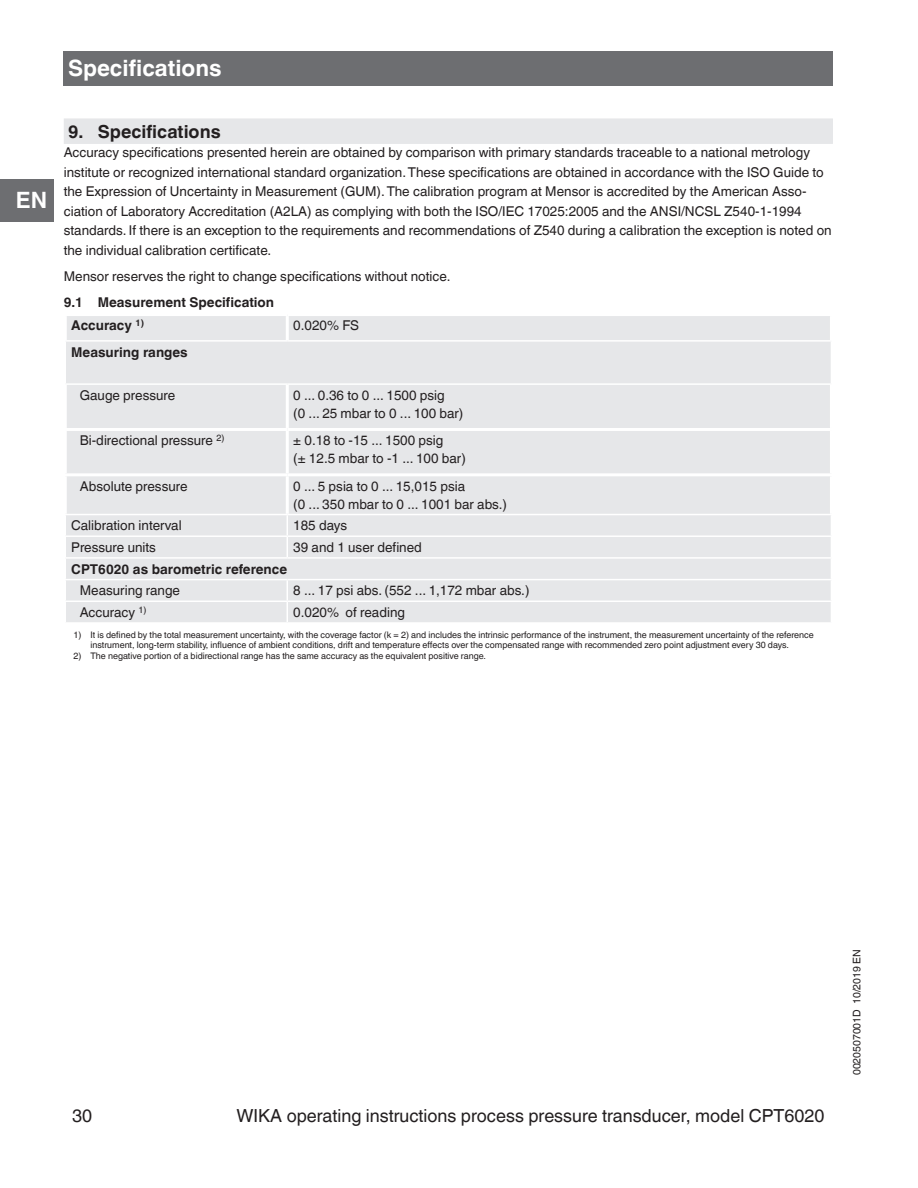
<style>
.page{position:relative;width:918px;height:1188px;background:#fff}
.page>*{position:absolute;margin:0;border:0;box-sizing:border-box;transform-origin:0 0}
.t1{font:700 22.5px "Helvetica World";color:#fff}
.t2{font:18px "Helvetica World";color:#231f20}
.t3{font:700 18px "Helvetica World";color:#231f20}
.t4{font:13.5px/19.5px "Helvetica World";color:#231f20}
.t5{font:700 13.5px/23.2px "Helvetica World";color:#231f20}
.t6{font:10.5px "Helvetica World";color:#231f20}
.t7{font:9px/10.5px "Helvetica World";color:#231f20}
</style>
<div class="page">
<div style="left:64px;top:51px;width:769px;height:34px;background:#6d6e71"></div>
<div style="left:0;top:179px;width:54px;height:42px;background:#6d6e71"></div>
<div style="left:64px;top:118px;width:769px;height:26px;background:#e6e7e9"></div>
<div style="left:67px;top:316px;width:763px;height:24px;background:#e6e7e9"></div>
<div style="left:66px;top:342px;width:765px;height:280px;background:#e6e7e9"></div>
<svg style="left:287px;top:515px;width:1px;height:42px"></svg>
<svg style="left:287px;top:580px;width:1px;height:42px"></svg>
<hr style="left:64px;top:385px;width:3px;height:43px;background:#fff">
<hr style="left:830px;top:385px;width:3px;height:43px;background:#fff">
<hr style="left:64px;top:431px;width:3px;height:42px;background:#fff">
<hr style="left:830px;top:431px;width:3px;height:42px;background:#fff">
<hr style="left:64px;top:476px;width:3px;height:38px;background:#fff">
<hr style="left:830px;top:476px;width:3px;height:38px;background:#fff">
<hr style="left:286px;top:316px;width:3px;height:24px;background:#fff">
<hr style="left:286px;top:385px;width:3px;height:43px;background:#fff">
<hr style="left:64px;top:428px;width:223px;height:3px;background:#fff">
<hr style="left:287px;top:428px;width:546px;height:3px;background:#fff">
<hr style="left:286px;top:431px;width:3px;height:42px;background:#fff">
<hr style="left:64px;top:473px;width:223px;height:3px;background:#fff">
<hr style="left:287px;top:473px;width:546px;height:3px;background:#fff">
<hr style="left:286px;top:476px;width:3px;height:38px;background:#fff">
<hr style="left:65px;top:383px;width:222px;height:2px;background:#fff">
<hr style="left:287px;top:383px;width:545px;height:2px;background:#fff">
<hr style="left:65px;top:514px;width:222px;height:1px;background:#fff">
<hr style="left:287px;top:514px;width:545px;height:1px;background:#fff">
<hr style="left:65px;top:535px;width:222px;height:2px;background:#fff">
<hr style="left:287px;top:535px;width:545px;height:2px;background:#fff">
<hr style="left:65px;top:557px;width:222px;height:2px;background:#fff">
<hr style="left:287px;top:557px;width:545px;height:2px;background:#fff">
<hr style="left:65px;top:579px;width:222px;height:1px;background:#fff">
<hr style="left:287px;top:579px;width:545px;height:1px;background:#fff">
<hr style="left:65px;top:601px;width:222px;height:1px;background:#fff">
<hr style="left:287px;top:601px;width:545px;height:1px;background:#fff">
<h1 class="t1" style="left:16px;top:187px;width:33px">EN</h1>
<h1 class="t1" style="left:68px;top:59px;width:155px">Specifications</h1>
<h2 class="t3" style="left:68px;top:124px;width:154px">9. Specifications</h2>
<p class="t4" style="left:64px;top:143px;width:769px">Accuracy specifications presented herein are obtained by comparison with primary standards traceable to a national metrology institute or recognized international standard organization. These specifications are obtained in accordance with the ISO Guide to the Expression of Uncertainty in Measurement (GUM). The calibration program at Mensor is accredited by the American Asso&shy;ciation of Laboratory Accreditation (A2LA) as complying with both the ISO/IEC 17025:2005 and the ANSI/NCSL Z540-1-1994 standards. If there is an exception to the requirements and recommendations of Z540 during a calibration the exception is noted on the individual calibration certificate.</p>
<p class="t4" style="left:64px;top:266px;width:388px">Mensor reserves the right to change specifications without notice.</p>
<p class="t5" style="left:71px;top:292px;width:204px;text-indent:-7px">9.1 Measurement Specification<br>Accuracy <sup>1)</sup></p>
<p class="t4" style="left:293px;top:317px;width:67px">0.020% FS</p>
<p class="t5" style="left:71px;top:341px;width:118px">Measuring ranges</p>
<p class="t4" style="left:80px;top:387px;width:97px">Gauge pressure</p>
<p class="t4" style="left:293px;top:387px;width:172px;line-height:18px">0 ... 0.36 to 0 ... 1500 psig<br>(0 ... 25 mbar to 0 ... 100 bar)</p>
<p class="t4" style="left:80px;top:432px;width:146px">Bi-directional pressure <sup>2)</sup></p>
<p class="t4" style="left:293px;top:433px;width:174px;line-height:18px">± 0.18 to -15 ... 1500 psig<br>(± 12.5 mbar to -1 ... 100 bar)</p>
<p class="t4" style="left:80px;top:477px;width:109px">Absolute pressure</p>
<p class="t4" style="left:293px;top:478px;width:215px;line-height:18px">0 ... 5 psia to 0 ... 15,015 psia<br>(0 ... 350 mbar to 0 ... 1001 bar abs.)</p>
<p class="t4" style="left:71px;top:517px;width:112px">Calibration interval</p>
<p class="t4" style="left:293px;top:517px;width:55px">185 days</p>
<p class="t4" style="left:71px;top:539px;width:86px">Pressure units</p>
<p class="t4" style="left:293px;top:539px;width:130px">39 and 1 user defined</p>
<p class="t5" style="left:71px;top:558px;width:217px">CPT6020 as barometric reference</p>
<p class="t4" style="left:80px;top:582px;width:102px">Measuring range</p>
<p class="t4" style="left:293px;top:582px;width:238px">8 ... 17 psi abs. (552 ... 1,172 mbar abs.)</p>
<p class="t4" style="left:80px;top:604px;width:68px">Accuracy <sup>1)</sup></p>
<p class="t4" style="left:293px;top:604px;width:113px">0.020% of reading</p>
<p class="t7" style="left:90px;top:630px;width:725px;text-indent:-17px">1) It is defined by the total measurement uncertainty, with the coverage factor (k = 2) and includes the intrinsic performance of the instrument, the measurement uncertainty of the reference instrument, long-term stability, influence of ambient conditions, drift and temperature effects over the compensated range with recommended zero point adjustment every 30 days.</p>
<p class="t7" style="left:73px;top:651px;width:414px">2) The negative portion of a bidirectional range has the same accuracy as the equivalent positive range.</p>
<h2 class="t2" style="left:72px;top:1109px;width:22px">30</h2>
<h2 class="t2" style="left:236px;top:1109px;width:590px">WIKA operating instructions process pressure transducer, model CPT6020</h2>
<p class="t6" style="left:853px;top:1075px;width:128px;rotate:-90deg">0020507001D 10/2019 EN</p>
</div>
